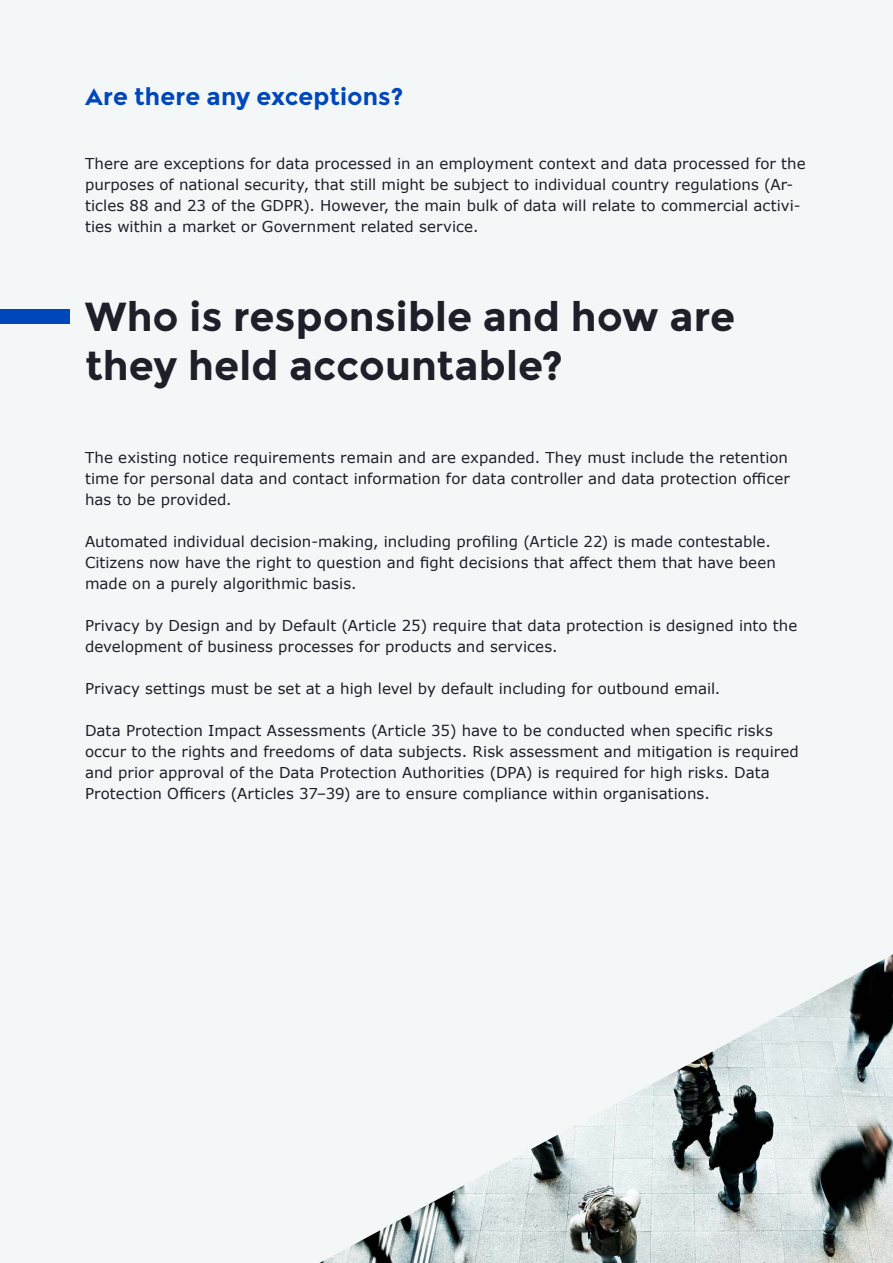
<style>
.page{position:relative;width:893px;height:1263px;background:#f4f7f8}
.page>*{position:absolute;margin:0;border:0;box-sizing:border-box;transform-origin:0 0}
.t1{font:700 40.5px/48.6px "Pointsharp";color:#1d1f29}
.t2{font:700 24px "Pointsharp";letter-spacing:.005em;color:#0047bb}
.t3{font:15px/21px "Verdana";letter-spacing:.005em;color:#1d1f29}
</style>
<div class="page">
<div style="left:0;top:309px;width:69px;height:14px;background:#0047bb"></div>
<img style="left:319px;top:954px;width:574px;height:309px">
<h2 class="t2" style="left:85px;top:82px;width:320px">Are there any exceptions?</h2>
<p class="t3" style="left:85px;top:153px;width:722px">There are exceptions for data processed in an employment context and data processed for the purposes of national security, that still might be subject to individual country regulations (Ar&shy;ticles 88 and 23 of the GDPR). However, the main bulk of data will relate to commercial activi&shy;ties within a market or Government related service.</p>
<h1 class="t1" style="left:85px;top:293px;width:652px">Who is responsible and how are they held accountable?</h1>
<p class="t3" style="left:85px;top:447px;width:706px;text-align:justify">The existing notice requirements remain and are expanded. They must include the retention time for personal data and contact information for data controller and data protection officer has to be provided.</p>
<p class="t3" style="left:85px;top:531px;width:692px">Automated individual decision-making, including profiling (Article 22) is made contestable.<br>Citizens now have the right to question and fight decisions that affect them that have been made on a purely algorithmic basis.</p>
<p class="t3" style="left:85px;top:615px;width:714px">Privacy by Design and by Default (Article 25) require that data protection is designed into the development of business processes for products and services.</p>
<p class="t3" style="left:85px;top:678px;width:637px">Privacy settings must be set at a high level by default including for outbound email.</p>
<p class="t3" style="left:85px;top:720px;width:715px">Data Protection Impact Assessments (Article 35) have to be conducted when specific risks occur to the rights and freedoms of data subjects. Risk assessment and mitigation is required and prior approval of the Data Protection Authorities (DPA) is required for high risks. Data Protection Officers (Articles 37–39) are to ensure compliance within organisations.</p>
</div>
